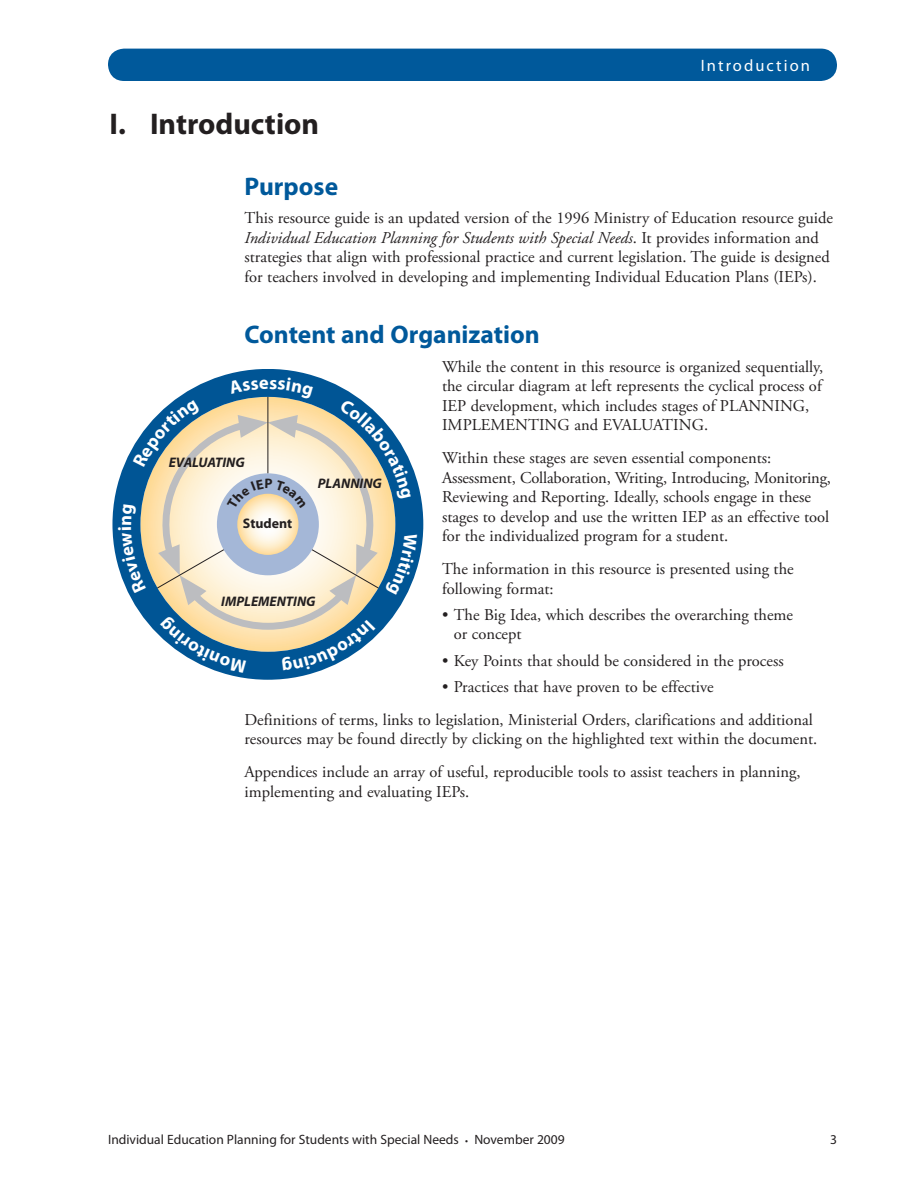
<style>
.page{position:relative;width:918px;height:1188px;background:#fff}
.page>*{position:absolute;margin:0;border:0;box-sizing:border-box;transform-origin:0 0}
.t1{font:700 30px "Myriad Pro";color:#231f20}
.t2{font:700 25.5px "Myriad Pro";color:#00599b}
.t3{font:16.5px/19.5px "Adobe Garamond Pro";color:#231f20}
.t4{font:16.5px/19.5px "Adobe Garamond";color:#231f20}
.t5{font:italic 16.5px "Adobe Garamond";color:#231f20}
.t6{font:16.5px "Myriad Pro";letter-spacing:.125em;color:#fff}
.t7{font:italic 700 13.8px "Myriad Pro";color:#231f20}
.t8{font:700 13.8px "Myriad Pro";color:#231f20}
.t9{font:13.5px "Myriad Pro";color:#231f20}
.s1{font-family:"Adobe Garamond Pro";font-style:normal}
.s2{font-size:10.5px}
</style>
<div class="page">
<div style="left:108px;top:49px;width:729px;height:32px;background:#00599b;border-radius:16px"></div>
<svg style="left:112px;top:369px;width:311px;height:311px"></svg>
<svg style="left:118px;top:377px;width:299px;height:296px"></svg>
<h1 class="t1" style="left:110px;top:104px;width:211px">I. Introduction</h1>
<p class="t6" style="left:701px;top:55px;width:111px">Introduction</p>
<h2 class="t2" style="left:244px;top:170px;width:95px">Purpose</h2>
<p class="t3" style="left:244px;top:209px;width:590px">This resource guide is an updated version of the 1996 Ministry of Education resource guide</p>
<p class="t5" style="left:244px;top:229px;width:576px">Individual Education Planning for Students with Special Needs<span class="s1">. It provides information and</span></p>
<p class="t3" style="left:244px;top:248px;width:587px">strategies that align with professional practice and current legislation. The guide is designed for teachers involved in developing and implementing Individual Education Plans (IEPs).</p>
<h2 class="t2" style="left:244px;top:318px;width:297px">Content and Organization</h2>
<p class="t3" style="left:442px;top:357px;width:383px">While the content in this resource is organized sequentially, the circular diagram at left represents the cyclical process of IEP development, which includes stages of PLANNING, IMPLEMENTING and EVALUATING.</p>
<p class="t3" style="left:442px;top:449px;width:391px">Within these stages are seven essential components:<br>Assessment, Collaboration, Writing, Introducing, Monitoring, Reviewing and Reporting. Ideally, schools engage in these stages to develop and use the written IEP as an effective tool for the individualized program for a student.</p>
<p class="t3" style="left:442px;top:560px;width:353px">The information in this resource is presented using the following format:</p>
<p class="t4" style="left:454px;top:605px;width:341px;text-indent:-12px">• The Big Idea, which describes the overarching theme or concept</p>
<p class="t4" style="left:442px;top:651px;width:343px">• Key Points that should be considered in the process</p>
<p class="t4" style="left:442px;top:677px;width:273px">• Practices that have proven to be effective</p>
<p class="t3" style="left:244px;top:711px;width:574px">Definitions of terms, links to legislation, Ministerial Orders, clarifications and additional resources may be found directly by clicking on the highlighted text within the document.</p>
<p class="t3" style="left:244px;top:763px;width:558px">Appendices include an array of useful, reproducible tools to assist teachers in planning, implementing and evaluating IEPs.</p>
<p class="t7" style="left:169px;top:453px;width:77px">EVALUATING</p>
<p class="t7" style="left:318px;top:474px;width:66px">PLANNING</p>
<p class="t8" style="left:243px;top:515px;width:51px">Student</p>
<p class="t7" style="left:221px;top:592px;width:96px">IMPLEMENTING</p>
<p class="t9" style="left:108px;top:1131px;width:458px">Individual Education Planning for Students with Special Needs <span class="s2">•</span> November 2009</p>
<p class="t9" style="left:830px;top:1131px;width:8px">3</p>
</div>
